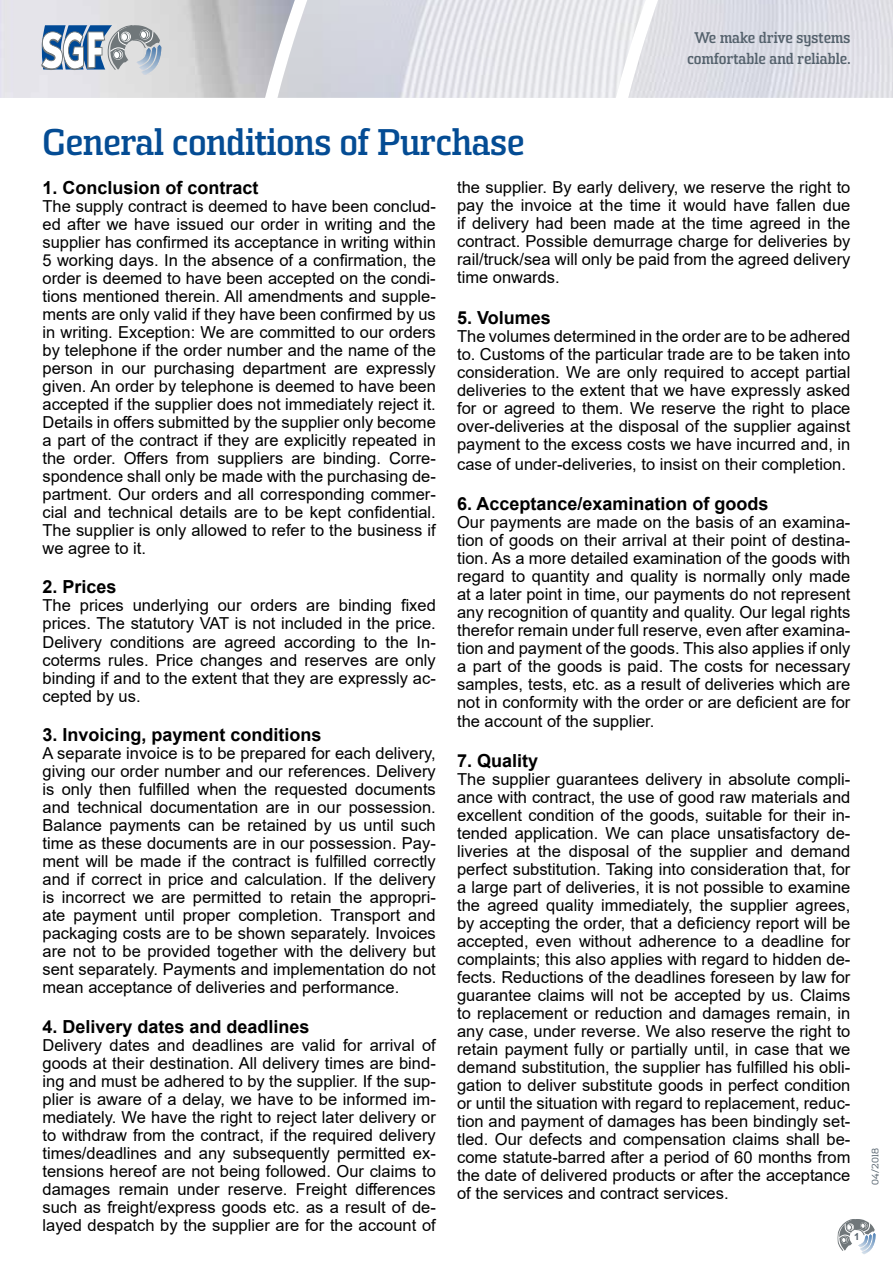
<style>
.page{position:relative;width:893px;height:1263px;background:#fff}
.page>*{position:absolute;margin:0;border:0;box-sizing:border-box;transform-origin:0 0}
.t1{font:700 36px "Sommet Slab";letter-spacing:-.005em;color:#044c94}
.t2{font:700 18px "Arial";color:#000}
.t3{font:16.5px/18px "Arial";color:#000;text-align:justify}
.t4{font:700 15px/21px "Sommet Slab";letter-spacing:.005em;color:#54616c;text-align:center}
.t5{font:700 9.75px "Arial";color:#54616c}
.t6{font:9px "Sommet Slab";letter-spacing:.03em;color:#54616c}
</style>
<div class="page">
<img style="left:727px;top:0;width:166px;height:98px">
<div style="left:650px;top:0;width:77px;height:98px;background:#dedee5"></div>
<img style="left:376px;top:0;width:274px;height:98px">
<svg style="left:0;top:0;width:376px;height:98px;background:#cccfd5"></svg>
<svg style="left:837px;top:1219px;width:39px;height:35px"></svg>
<p class="t4" style="left:687px;top:28px;width:165px">We make drive systems comfortable and reliable.</p>
<h1 class="t1" style="left:43px;top:119px;width:484px">General conditions of Purchase</h1>
<p class="t2" style="left:43px;top:175px;width:218px">1. Conclusion of contract</p>
<p class="t3" style="left:43px;top:197px;width:395px">The supply contract is deemed to have been conclud&shy;ed after we have issued our order in writing and the supplier has confirmed its acceptance in writing within 5 working days. In the absence of a confirmation, the order is deemed to have been accepted on the condi&shy;tions mentioned therein. All amendments and supple&shy;ments are only valid if they have been confirmed by us in writing. Exception: We are committed to our orders by telephone if the order number and the name of the person in our purchasing department are expressly given. An order by telephone is deemed to have been accepted if the supplier does not immediately reject it.<br>Details in offers submitted by the supplier only become a part of the contract if they are explicitly repeated in the order. Offers from suppliers are binding. Corre&shy;spondence shall only be made with the purchasing de&shy;partment. Our orders and all corresponding commer&shy;cial and technical details are to be kept confidential.<br>The supplier is only allowed to refer to the business if we agree to it.</p>
<p class="t2" style="left:43px;top:574px;width:76px">2. Prices</p>
<p class="t3" style="left:43px;top:597px;width:395px">The prices underlying our orders are binding fixed prices. The statutory VAT is not included in the price.<br>Delivery conditions are agreed according to the In&shy;coterms rules. Price changes and reserves are only binding if and to the extent that they are expressly ac&shy;cepted by us.</p>
<p class="t2" style="left:43px;top:722px;width:281px">3. Invoicing, payment conditions</p>
<p class="t3" style="left:43px;top:744px;width:395px">A separate invoice is to be prepared for each delivery, giving our order number and our references. Delivery is only then fulfilled when the requested documents and technical documentation are in our possession.<br>Balance payments can be retained by us until such time as these documents are in our possession. Pay&shy;ment will be made if the contract is fulfilled correctly and if correct in price and calculation. If the delivery is incorrect we are permitted to retain the appropri&shy;ate payment until proper completion. Transport and packaging costs are to be shown separately. Invoices are not to be provided together with the delivery but sent separately. Payments and implementation do not mean acceptance of deliveries and performance.</p>
<p class="t2" style="left:43px;top:1014px;width:269px">4. Delivery dates and deadlines</p>
<p class="t3" style="left:43px;top:1036px;width:395px">Delivery dates and deadlines are valid for arrival of goods at their destination. All delivery times are bind&shy;ing and must be adhered to by the supplier. If the sup&shy;plier is aware of a delay, we have to be informed im&shy;mediately. We have the right to reject later delivery or to withdraw from the contract, if the required delivery times/deadlines and any subsequently permitted ex&shy;tensions hereof are not being followed. Our claims to damages remain under reserve. Freight differences such as freight/express goods etc. as a result of de&shy;layed despatch by the supplier are for the account of</p>
<p class="t3" style="left:457px;top:178px;width:395px">the supplier. By early delivery, we reserve the right to pay the invoice at the time it would have fallen due if delivery had been made at the time agreed in the contract. Possible demurrage charge for deliveries by rail/truck/sea will only be paid from the agreed delivery time onwards.</p>
<p class="t2" style="left:457px;top:305px;width:95px">5. Volumes</p>
<p class="t3" style="left:457px;top:327px;width:395px">The volumes determined in the order are to be adhered to. Customs of the particular trade are to be taken into consideration. We are only required to accept partial deliveries to the extent that we have expressly asked for or agreed to them. We reserve the right to place over-deliveries at the disposal of the supplier against payment to the excess costs we have incurred and, in</p>
<p class="t3" style="left:457px;top:455px;width:390px">case of under-deliveries, to insist on their completion.</p>
<p class="t2" style="left:457px;top:491px;width:313px">6. Acceptance/examination of goods</p>
<p class="t3" style="left:457px;top:513px;width:395px">Our payments are made on the basis of an examina&shy;tion of goods on their arrival at their point of destina&shy;tion. As a more detailed examination of the goods with regard to quantity and quality is normally only made at a later point in time, our payments do not represent any recognition of quantity and quality. Our legal rights therefor remain under full reserve, even after examina&shy;tion and payment of the goods. This also applies if only a part of the goods is paid. The costs for necessary samples, tests, etc. as a result of deliveries which are not in conformity with the order or are deficient are for</p>
<p class="t3" style="left:457px;top:712px;width:199px">the account of the supplier.</p>
<p class="t2" style="left:457px;top:748px;width:83px">7. Quality</p>
<p class="t3" style="left:457px;top:770px;width:395px">The supplier guarantees delivery in absolute compli&shy;ance with contract, the use of good raw materials and excellent condition of the goods, suitable for their in&shy;tended application. We can place unsatisfactory de&shy;liveries at the disposal of the supplier and demand perfect substitution. Taking into consideration that, for a large part of deliveries, it is not possible to examine the agreed quality immediately, the supplier agrees, by accepting the order, that a deficiency report will be accepted, even without adherence to a deadline for complaints; this also applies with regard to hidden de&shy;fects. Reductions of the deadlines foreseen by law for guarantee claims will not be accepted by us. Claims to replacement or reduction and damages remain, in any case, under reverse. We also reserve the right to retain payment fully or partially until, in case that we demand substitution, the supplier has fulfilled his obli&shy;gation to deliver substitute goods in perfect condition or until the situation with regard to replacement, reduc&shy;tion and payment of damages has been bindingly set&shy;tled. Our defects and compensation claims shall be&shy;come statute-barred after a period of 60 months from the date of delivered products or after the acceptance of the services and contract services.</p>
<p class="t5" style="left:854px;top:1230px;width:7px">1</p>
<p class="t6" style="left:870px;top:1185px;width:39px;rotate:-90deg">04/2018</p>
</div>
